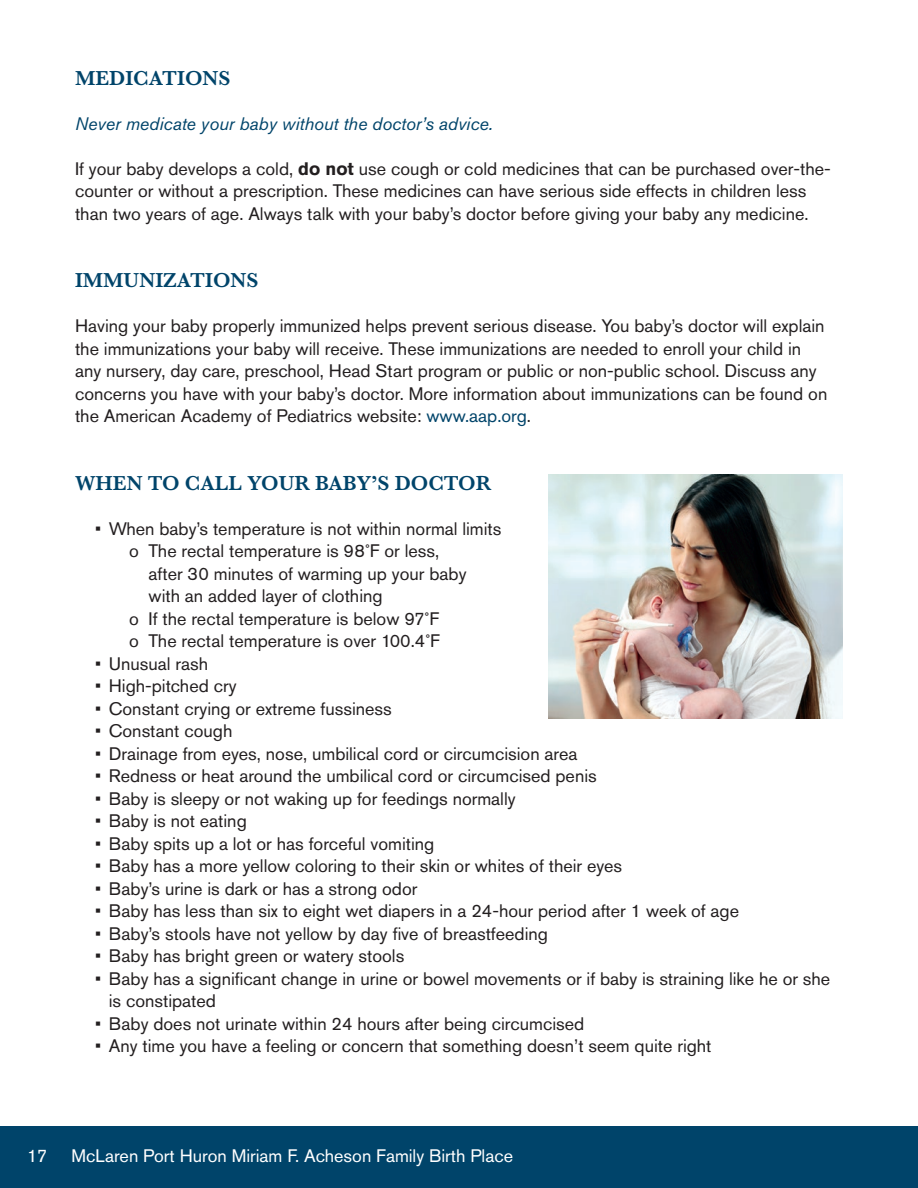
<style>
.page{position:relative;width:918px;height:1188px;background:#fff}
.page>*{position:absolute;margin:0;border:0;box-sizing:border-box;transform-origin:0 0}
.t1{font:600 21px "Baskerville";color:#00446a}
.t2{font:18px/22.5px "Akzidenz Grotesk Std";color:#231f20}
.t3{font:18px "Akzidenz Grotesk Std";color:#fff}
.t4{font:italic 18px "Akzidenz Grotesk Std";color:#00446a}
.s1{font-weight:700}
.s2{color:#00446a}
</style>
<div class="page">
<div style="left:0;top:1126px;width:918px;height:62px;background:#00446a"></div>
<img style="left:549px;top:475px;width:294px;height:243px">
<p class="t1" style="left:75px;top:63px;width:157px">MEDICATIONS</p>
<p class="t4" style="left:75px;top:113px;width:419px">Never medicate your baby without the doctor’s advice.</p>
<p class="t2" style="left:75px;top:157px;width:757px">If your baby develops a cold, <span class="s1">do not</span> use cough or cold medicines that can be purchased over-the&shy;counter or without a prescription. These medicines can have serious side effects in children less than two years of age. Always talk with your baby’s doctor before giving your baby any medicine.</p>
<p class="t1" style="left:75px;top:266px;width:185px">IMMUNIZATIONS</p>
<p class="t2" style="left:75px;top:315px;width:754px">Having your baby properly immunized helps prevent serious disease. You baby’s doctor will explain the immunizations your baby will receive. These immunizations are needed to enroll your child in any nursery, day care, preschool, Head Start program or public or non-public school. Discuss any concerns you have with your baby’s doctor. More information about immunizations can be found on the American Academy of Pediatrics website: <span class="s2">www.aap.org</span>.</p>
<p class="t1" style="left:75px;top:468px;width:418px">WHEN TO CALL YOUR BABY’S DOCTOR</p>
<p class="t2" style="left:95px;top:517px;width:408px">• When baby’s temperature is not within normal limits</p>
<p class="t2" style="left:129px;top:540px;width:312px">o The rectal temperature is 98˚F or less,</p>
<p class="t2" style="left:149px;top:562px;width:320px">after 30 minutes of warming up your baby</p>
<p class="t2" style="left:149px;top:585px;width:235px">with an added layer of clothing</p>
<p class="t2" style="left:129px;top:607px;width:312px">o If the rectal temperature is below 97˚F</p>
<p class="t2" style="left:129px;top:630px;width:313px">o The rectal temperature is over 100.4˚F</p>
<p class="t2" style="left:95px;top:652px;width:114px">• Unusual rash</p>
<p class="t2" style="left:95px;top:675px;width:143px">• High-pitched cry</p>
<p class="t2" style="left:95px;top:697px;width:298px">• Constant crying or extreme fussiness</p>
<p class="t2" style="left:95px;top:720px;width:139px">• Constant cough</p>
<p class="t2" style="left:95px;top:742px;width:484px">• Drainage from eyes, nose, umbilical cord or circumcision area</p>
<p class="t2" style="left:95px;top:765px;width:503px">• Redness or heat around the umbilical cord or circumcised penis</p>
<p class="t2" style="left:95px;top:787px;width:422px">• Baby is sleepy or not waking up for feedings normally</p>
<p class="t2" style="left:95px;top:810px;width:153px">• Baby is not eating</p>
<p class="t2" style="left:95px;top:832px;width:341px">• Baby spits up a lot or has forceful vomiting</p>
<p class="t2" style="left:95px;top:855px;width:528px">• Baby has a more yellow coloring to their skin or whites of their eyes</p>
<p class="t2" style="left:95px;top:877px;width:324px">• Baby’s urine is dark or has a strong odor</p>
<p class="t2" style="left:95px;top:900px;width:645px">• Baby has less than six to eight wet diapers in a 24-hour period after 1 week of age</p>
<p class="t2" style="left:95px;top:922px;width:454px">• Baby’s stools have not yellow by day five of breastfeeding</p>
<p class="t2" style="left:95px;top:945px;width:311px">• Baby has bright green or watery stools</p>
<p class="t2" style="left:109px;top:967px;width:723px;text-indent:-14px">• Baby has a significant change in urine or bowel movements or if baby is straining like he or she is constipated</p>
<p class="t2" style="left:95px;top:1012px;width:491px">• Baby does not urinate within 24 hours after being circumcised</p>
<p class="t2" style="left:95px;top:1035px;width:618px">• Any time you have a feeling or concern that something doesn’t seem quite right</p>
<p class="t3" style="left:27px;top:1145px;width:22px">17</p>
<p class="t3" style="left:72px;top:1145px;width:443px">McLaren Port Huron Miriam F. Acheson Family Birth Place</p>
</div>
